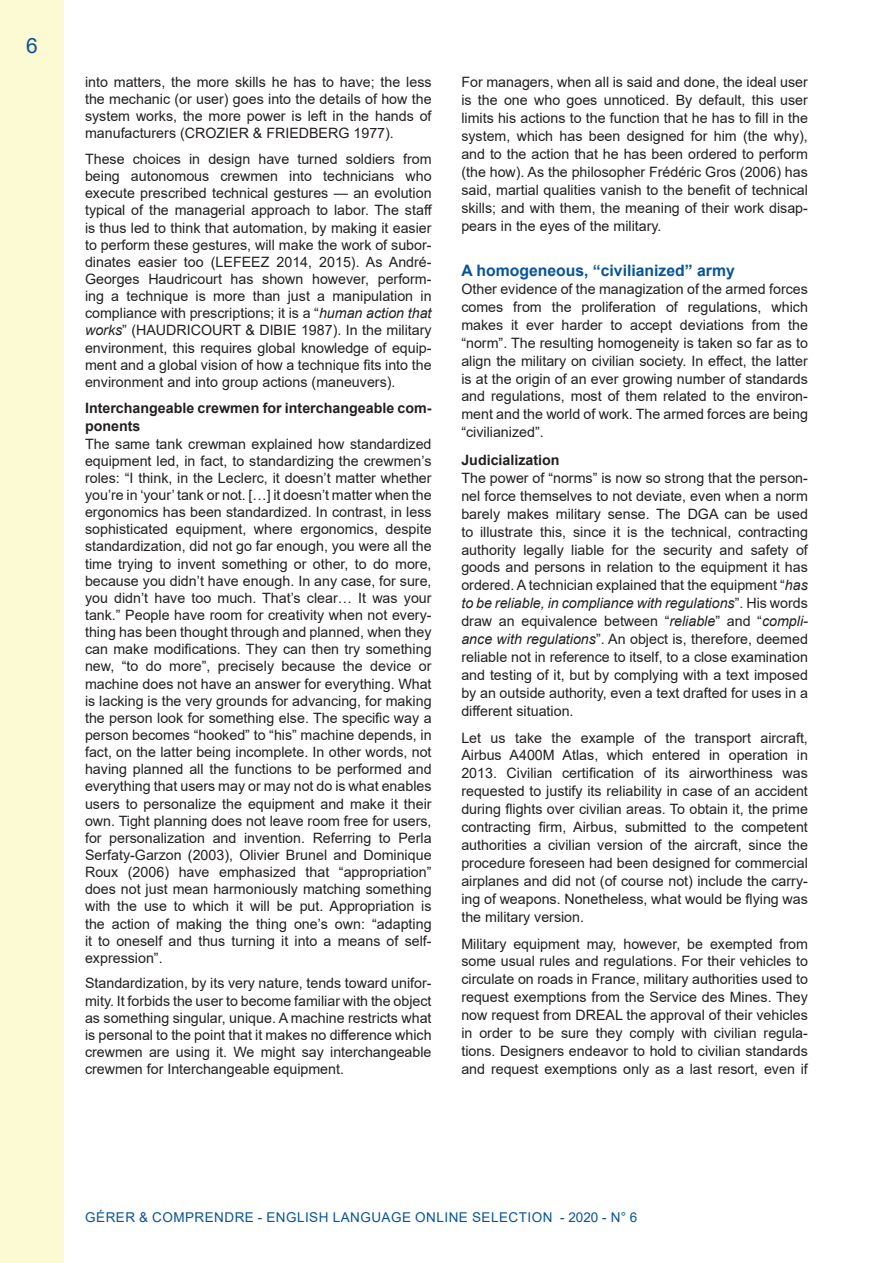
<style>
.page{position:relative;width:893px;height:1263px;background:#fff}
.page>*{position:absolute;margin:0;border:0;box-sizing:border-box;transform-origin:0 0}
.t1{font:21px "Arial";color:#07549a}
.Titre_2{font:700 15.75px "Arial";color:#07549a}
.texte_courant{font:14.25px/17.1px "Arial";color:#231f20;text-align:justify}
.Titre3{font:700 14.25px/18px "Arial";color:#231f20}
.t2{font:13.5px "Arial";letter-spacing:.035em;color:#07549a}
.s1{font-style:italic}
</style>
<div class="page">
<div style="left:0;top:0;width:64px;height:1263px;background:#fcfad2"></div>
<h1 class="t1" style="left:26px;top:31px;width:13px">6</h1>
<p class="texte_courant" style="left:85px;top:73px;width:348px">into matters, the more skills he has to have; the less the mechanic (or user) goes into the details of how the system works, the more power is left in the hands of manufacturers (CROZIER &amp; FRIEDBERG 1977).</p>
<p class="texte_courant" style="left:85px;top:150px;width:349px">These choices in design have turned soldiers from being autonomous crewmen into technicians who execute prescribed technical gestures — an evolution typical of the managerial approach to labor. The staff is thus led to think that automation, by making it easier to perform these gestures, will make the work of subor&shy;dinates easier too (LEFEEZ 2014, 2015). As André-Georges Haudricourt has shown however, perform&shy;ing a technique is more than just a manipulation in compliance with prescriptions; it is a “<span class="s1">human action that works</span>” (HAUDRICOURT &amp; DIBIE 1987). In the military environment, this requires global knowledge of equip&shy;ment and a global vision of how a technique fits into the environment and into group actions (maneuvers).</p>
<p class="Titre3" style="left:85px;top:399px;width:348px">Interchangeable crewmen for interchangeable com&shy;ponents</p>
<p class="texte_courant" style="left:85px;top:435px;width:348px">The same tank crewman explained how standardized equipment led, in fact, to standardizing the crewmen’s roles: “I think, in the Leclerc, it doesn’t matter whether you’re in ‘your’ tank or not. […] it doesn’t matter when the ergonomics has been standardized. In contrast, in less sophisticated equipment, where ergonomics, despite standardization, did not go far enough, you were all the time trying to invent something or other, to do more, because you didn’t have enough. In any case, for sure, you didn’t have too much. That’s clear… It was your tank.” People have room for creativity when not every&shy;thing has been thought through and planned, when they can make modifications. They can then try something new, “to do more”, precisely because the device or machine does not have an answer for everything. What is lacking is the very grounds for advancing, for making the person look for something else. The specific way a person becomes “hooked” to “his” machine depends, in fact, on the latter being incomplete. In other words, not having planned all the functions to be performed and everything that users may or may not do is what enables users to personalize the equipment and make it their own. Tight planning does not leave room free for users, for personalization and invention. Referring to Perla Serfaty-Garzon (2003), Olivier Brunel and Dominique Roux (2006) have emphasized that “appropriation” does not just mean harmoniously matching something with the use to which it will be put. Appropriation is the action of making the thing one’s own: “adapting it to oneself and thus turning it into a means of self&shy;expression”.</p>
<p class="texte_courant" style="left:85px;top:975px;width:348px">Standardization, by its very nature, tends toward unifor&shy;mity. It forbids the user to become familiar with the object as something singular, unique. A machine restricts what is personal to the point that it makes no difference which crewmen are using it. We might say interchangeable crewmen for Interchangeable equipment.</p>
<p class="texte_courant" style="left:461px;top:73px;width:348px;line-height:18px">For managers, when all is said and done, the ideal user is the one who goes unnoticed. By default, this user limits his actions to the function that he has to fill in the system, which has been designed for him (the why), and to the action that he has been ordered to perform (the how). As the philosopher Frédéric Gros (2006) has said, martial qualities vanish to the benefit of technical skills; and with them, the meaning of their work disap&shy;pears in the eyes of the military.</p>
<p class="Titre_2" style="left:461px;top:259px;width:275px">A homogeneous, “civilianized” army</p>
<p class="texte_courant" style="left:461px;top:280px;width:348px;line-height:18px">Other evidence of the managization of the armed forces comes from the proliferation of regulations, which makes it ever harder to accept deviations from the “norm”. The resulting homogeneity is taken so far as to align the military on civilian society. In effect, the latter is at the origin of an ever growing number of standards and regulations, most of them related to the environ&shy;ment and the world of work. The armed forces are being “civilianized”.</p>
<p class="Titre3" style="left:461px;top:451px;width:100px">Judicialization</p>
<p class="texte_courant" style="left:461px;top:469px;width:348px;line-height:18px">The power of “norms” is now so strong that the person&shy;nel force themselves to not deviate, even when a norm barely makes military sense. The DGA can be used to illustrate this, since it is the technical, contracting authority legally liable for the security and safety of goods and persons in relation to the equipment it has ordered. A technician explained that the equipment “<span class="s1">has to be reliable, in compliance with regulations</span>”. His words draw an equivalence between “<span class="s1">reliable</span>” and “<span class="s1">compli&shy;ance with regulations</span>”. An object is, therefore, deemed reliable not in reference to itself, to a close examination and testing of it, but by complying with a text imposed by an outside authority, even a text drafted for uses in a different situation.</p>
<p class="texte_courant" style="left:461px;top:728px;width:348px;line-height:18px">Let us take the example of the transport aircraft, Airbus A400M Atlas, which entered in operation in 2013. Civilian certification of its airworthiness was requested to justify its reliability in case of an accident during flights over civilian areas. To obtain it, the prime contracting firm, Airbus, submitted to the competent authorities a civilian version of the aircraft, since the procedure foreseen had been designed for commercial airplanes and did not (of course not) include the carry&shy;ing of weapons. Nonetheless, what would be flying was the military version.</p>
<p class="texte_courant" style="left:461px;top:934px;width:348px;line-height:18px">Military equipment may, however, be exempted from some usual rules and regulations. For their vehicles to circulate on roads in France, military authorities used to request exemptions from the Service des Mines. They now request from DREAL the approval of their vehicles in order to be sure they comply with civilian regula&shy;tions. Designers endeavor to hold to civilian standards and request exemptions only as a last resort, even if</p>
<p class="t2" style="left:85px;top:1208px;width:554px">GÉRER &amp; COMPRENDRE - ENGLISH LANGUAGE ONLINE SELECTION - 2020 - N° 6</p>
</div>
